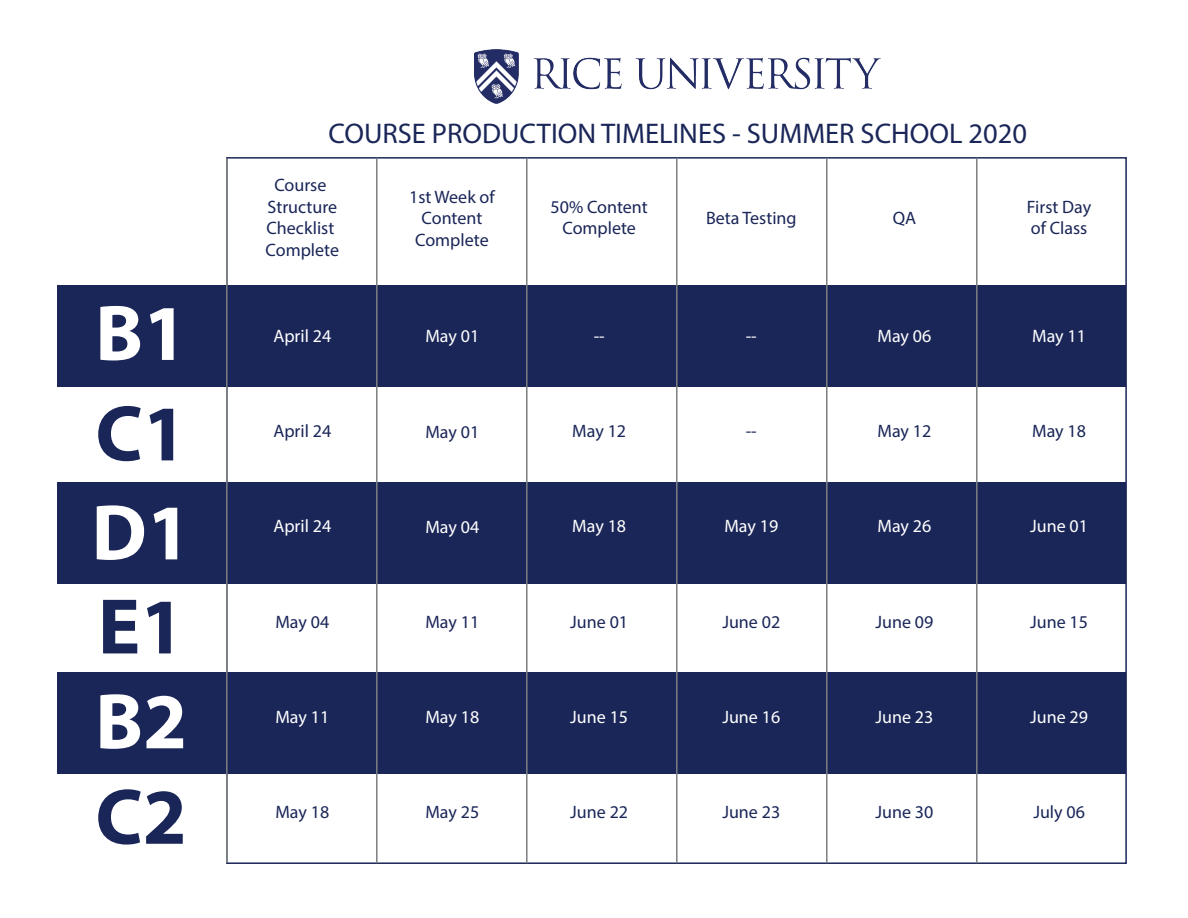
<style>
.page{position:relative;width:1188px;height:918px;background:#fff}
.page>*{position:absolute;margin:0;border:0;box-sizing:border-box;transform-origin:0 0}
.t1{font:700 79.5px "Myriad Pro";color:#1a2658}
.t2{font:700 79.5px "Myriad Pro";color:#fff}
.t3{font:28.5px "Myriad Pro";color:#1a2658}
.t4{font:18px/21.6px "Myriad Pro";color:#1a2658;text-align:center}
.t5{font:18px "Myriad Pro";color:#fff}
</style>
<div class="page">
<div style="left:58px;top:285px;width:1068px;height:102px;background:#1a2658"></div>
<div style="left:58px;top:482px;width:1068px;height:101px;background:#1a2658"></div>
<div style="left:58px;top:672px;width:1068px;height:102px;background:#1a2658"></div>
<hr style="left:376px;top:158px;width:2px;height:705px;background:#7c7f7f">
<hr style="left:226px;top:158px;width:2px;height:705px;background:#7c7f7f">
<hr style="left:526px;top:158px;width:2px;height:705px;background:#7c7f7f">
<hr style="left:676px;top:158px;width:2px;height:705px;background:#7c7f7f">
<hr style="left:976px;top:158px;width:2px;height:705px;background:#7c7f7f">
<hr style="left:826px;top:158px;width:2px;height:705px;background:#7c7f7f">
<img style="left:475px;top:50px;width:406px;height:54px">
<h1 class="t2" style="left:95px;top:281px;width:94px">B1</h1>
<h1 class="t1" style="left:95px;top:382px;width:93px">C1</h1>
<h1 class="t2" style="left:91px;top:481px;width:101px">D1</h1>
<h1 class="t1" style="left:98px;top:575px;width:88px">E1</h1>
<h1 class="t2" style="left:95px;top:670px;width:94px">B2</h1>
<h1 class="t1" style="left:95px;top:765px;width:93px">C2</h1>
<h2 class="t3" style="left:328px;top:116px;width:700px">COURSE PRODUCTION TIMELINES - SUMMER SCHOOL 2020</h2>
<p class="t4" style="left:266px;top:174px;width:75px">Course<br>Structure<br>Checklist<br>Complete</p>
<p class="t4" style="left:409px;top:185px;width:87px">1st Week of<br>Content<br>Complete</p>
<p class="t4" style="left:551px;top:196px;width:99px">50% Content<br>Complete</p>
<p class="t4" style="left:1027px;top:196px;width:66px;text-align:left">First Day of Class</p>
<p class="t4" style="left:893px;top:207px;width:25px">QA</p>
<p class="t4" style="left:706px;top:207px;width:92px">Beta Testing</p>
<p class="t5" style="left:273px;top:325px;width:59px">April 24</p>
<p class="t5" style="left:425px;top:325px;width:55px">May 01</p>
<p class="t5" style="left:594px;top:325px;width:13px">--</p>
<p class="t5" style="left:746px;top:325px;width:13px">--</p>
<p class="t5" style="left:878px;top:325px;width:55px">May 06</p>
<p class="t5" style="left:1032px;top:325px;width:55px">May 11</p>
<p class="t4" style="left:273px;top:420px;width:59px">April 24</p>
<p class="t4" style="left:425px;top:421px;width:55px">May 01</p>
<p class="t4" style="left:572px;top:420px;width:55px">May 12</p>
<p class="t4" style="left:746px;top:420px;width:13px">--</p>
<p class="t4" style="left:878px;top:420px;width:55px">May 12</p>
<p class="t4" style="left:1032px;top:420px;width:55px">May 18</p>
<p class="t5" style="left:273px;top:515px;width:59px">April 24</p>
<p class="t5" style="left:425px;top:516px;width:55px">May 04</p>
<p class="t5" style="left:572px;top:515px;width:55px">May 18</p>
<p class="t5" style="left:724px;top:515px;width:55px">May 19</p>
<p class="t5" style="left:878px;top:515px;width:55px">May 26</p>
<p class="t5" style="left:1030px;top:515px;width:59px">June 01</p>
<p class="t4" style="left:275px;top:610px;width:55px">May 04</p>
<p class="t4" style="left:425px;top:611px;width:55px">May 11</p>
<p class="t4" style="left:570px;top:610px;width:59px">June 01</p>
<p class="t4" style="left:722px;top:610px;width:59px">June 02</p>
<p class="t4" style="left:876px;top:610px;width:59px">June 09</p>
<p class="t4" style="left:1030px;top:610px;width:59px">June 15</p>
<p class="t5" style="left:275px;top:706px;width:55px">May 11</p>
<p class="t5" style="left:425px;top:706px;width:55px">May 18</p>
<p class="t5" style="left:570px;top:706px;width:59px">June 15</p>
<p class="t5" style="left:722px;top:706px;width:59px">June 16</p>
<p class="t5" style="left:876px;top:706px;width:59px">June 23</p>
<p class="t5" style="left:1030px;top:706px;width:59px">June 29</p>
<p class="t4" style="left:275px;top:801px;width:55px">May 18</p>
<p class="t4" style="left:425px;top:801px;width:55px">May 25</p>
<p class="t4" style="left:570px;top:801px;width:59px">June 22</p>
<p class="t4" style="left:722px;top:801px;width:59px">June 23</p>
<p class="t4" style="left:876px;top:801px;width:59px">June 30</p>
<p class="t4" style="left:1033px;top:801px;width:53px">July 06</p>
</div>
